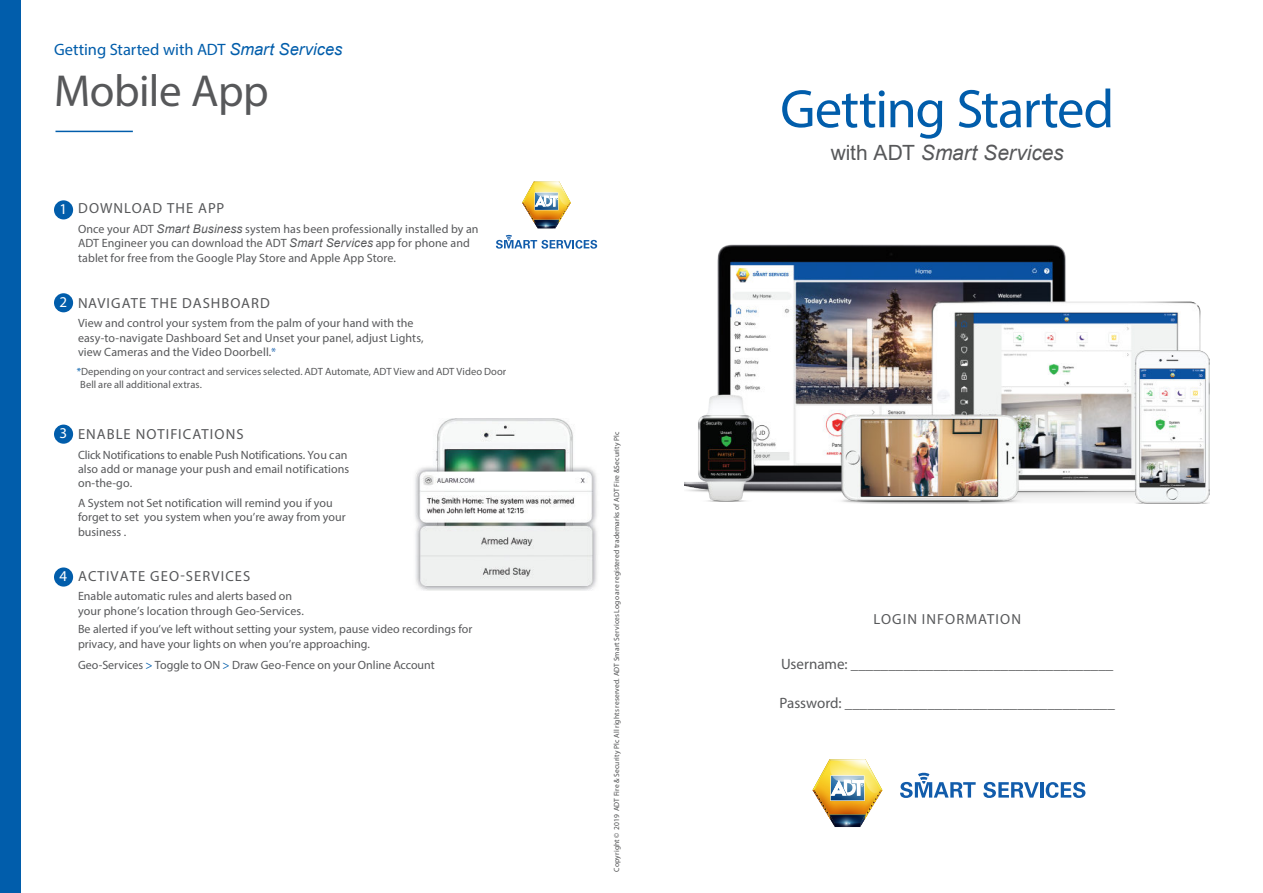
<style>
.page{position:relative;width:1263px;height:893px;background:#fff}
.page>*{position:absolute;margin:0;border:0;box-sizing:border-box;transform-origin:0 0}
.t1{font:54.6px "Myriad Pro";letter-spacing:-.025em;color:#015dab}
.t2{font:45px "Myriad Pro";letter-spacing:-.01em;color:#57585a}
.t3{font:italic 21px "Arial";letter-spacing:-.005em;color:#57585a}
.t4{font:16.5px "Myriad Pro";letter-spacing:-.005em;color:#015dab}
.t5{font:15px "Myriad Pro";color:#57585a}
.t6{font:15px "Myriad Pro";color:#fff}
.t7{font:14.7px "Myriad Pro";letter-spacing:.075em;color:#57585a}
.t8{font:12px/14.4px "Myriad Pro";color:#57585a}
.t9{font:10.5px/12.6px "Myriad Pro";letter-spacing:.005em;color:#57585a}
.t10{font:7.5px "Myriad Pro";letter-spacing:.015em;color:#4b4c4d}
.s1{font-family:"Arial";font-style:italic}
.s2{color:#2f71b7}
.s3{color:#015dab}
.s4{font-style:normal}
</style>
<div class="page">
<div style="left:0;top:0;width:20px;height:893px;background:#015dab"></div>
<hr style="left:56px;top:131px;width:77px;height:1px;background:#015dab">
<div style="left:54px;top:567px;width:19px;height:20px;background:#015dab;border-radius:50%"></div>
<img style="left:415px;top:419px;width:182px;height:171px">
<div style="left:54px;top:200px;width:19px;height:19px;background:#015dab;border-radius:50%"></div>
<div style="left:54px;top:293px;width:19px;height:19px;background:#015dab;border-radius:50%"></div>
<div style="left:54px;top:425px;width:19px;height:19px;background:#015dab;border-radius:50%"></div>
<svg style="left:522px;top:181px;width:49px;height:48px"></svg>
<svg style="left:496px;top:235px;width:101px;height:14px"></svg>
<img style="left:813px;top:759px;width:69px;height:68px">
<svg style="left:900px;top:772px;width:76px;height:26px"></svg>
<svg style="left:983px;top:782px;width:56px;height:16px"></svg>
<hr style="left:1040px;top:782px;width:4px;height:16px;background:#115cab">
<svg style="left:1046px;top:782px;width:39px;height:16px"></svg>
<img style="left:685px;top:244px;width:525px;height:259px">
<h3 class="t4" style="left:54px;top:40px;width:290px">Getting Started with ADT <span class="s1">Smart Services</span></h3>
<h2 class="t2" style="left:54px;top:63px;width:216px">Mobile App</h2>
<p class="t6" style="left:59px;top:199px;width:9px">1</p>
<p class="t7" style="left:78px;top:199px;width:148px">DOWNLOAD THE APP</p>
<p class="t8" style="left:78px;top:221px;width:402px">Once your ADT <span class="s1">Smart Business</span> system has been professionally installed by an<br>ADT Engineer you can download the ADT <span class="s1">Smart Services</span> app for phone and tablet for free from the Google Play Store and Apple App Store.</p>
<p class="t6" style="left:59px;top:292px;width:9px">2</p>
<p class="t7" style="left:78px;top:294px;width:193px">NAVIGATE THE DASHBOARD</p>
<p class="t8" style="left:78px;top:316px;width:347px">View and control your system from the palm of your hand with the easy-to-navigate Dashboard Set and Unset your panel, adjust Lights, view Cameras and the Video Doorbell.<span class="s2">*</span></p>
<p class="t9" style="left:80px;top:365px;width:428px;text-indent:-4px"><span class="s3">*</span>Depending on your contract and services selected. ADT Automate, ADT View and ADT Video Door<br>Bell are all additional extras.</p>
<p class="t6" style="left:59px;top:424px;width:9px">3</p>
<p class="t6" style="left:59px;top:567px;width:9px">4</p>
<p class="t7" style="left:78px;top:425px;width:167px">ENABLE NOTIFICATIONS</p>
<p class="t8" style="left:78px;top:447px;width:273px">Click Notifications to enable Push Notifications. You can also add or manage your push and email notifications on-the-go.</p>
<p class="t8" style="left:78px;top:495px;width:269px">A System not Set notification will remind you if you forget to set you system when you’re away from your business .</p>
<p class="t7" style="left:78px;top:567px;width:174px">ACTIVATE GEO-SERVICES</p>
<p class="t8" style="left:78px;top:589px;width:227px">Enable automatic rules and alerts based on your phone’s location through Geo-Services.</p>
<p class="t8" style="left:78px;top:622px;width:396px">Be alerted if you’ve left without setting your system, pause video recordings for privacy, and have your lights on when you’re approaching.</p>
<p class="t8" style="left:78px;top:657px;width:358px">Geo-Services <span class="s3">&gt;</span> Toggle to ON <span class="s3">&gt;</span> Draw Geo-Fence on your Online Account</p>
<p class="t10" style="left:612px;top:872px;width:442px;rotate:-90deg">Copyright © 2019 ADT Fire &amp; Security Plc All rights reserved. ADT Smart Services Logo are registered trademarks of ADT Fire &amp;Security Plc</p>
<h1 class="t1" style="left:780px;top:75px;width:335px">Getting Started</h1>
<h3 class="t3" style="left:831px;top:140px;width:234px"><span class="s4">with ADT</span> Smart Services</h3>
<p class="t7" style="left:873px;top:610px;width:149px">LOGIN INFORMATION</p>
<p class="t5" style="left:781px;top:655px;width:334px">Username: ___________________________________</p>
<p class="t5" style="left:779px;top:693px;width:337px">Password: ____________________________________</p>
</div>
